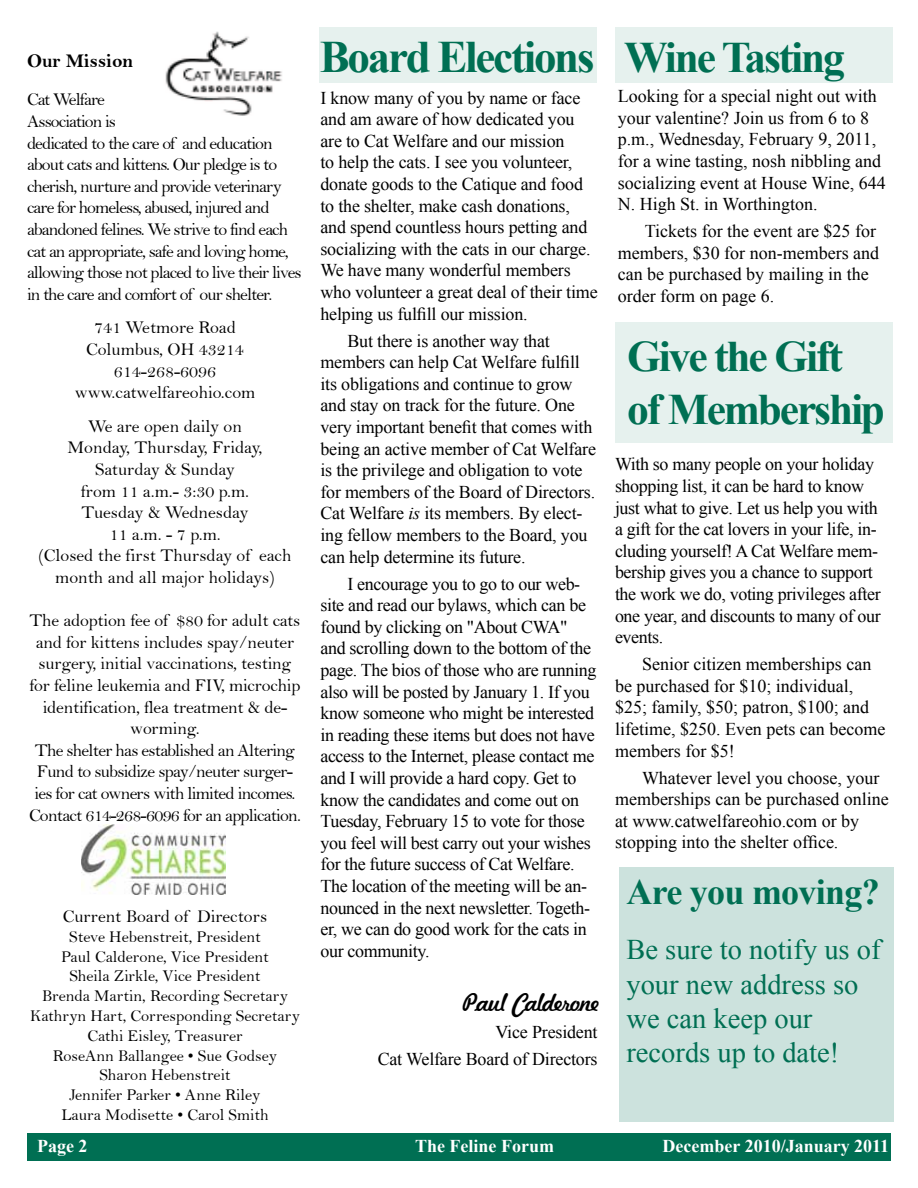
<style>
.page{position:relative;width:918px;height:1188px;background:#fff}
.page>*{position:absolute;margin:0;border:0;box-sizing:border-box;transform-origin:0 0}
.t1{font:700 45px "Times New Roman";letter-spacing:-.05em;color:#006f53}
.t2{font:700 43.5px/52.2px "Times New Roman";letter-spacing:-.05em;color:#006f53}
.t3{font:700 36px "Times New Roman";letter-spacing:-.02em;color:#006f53}
.t4{font:28.5px/34.2px "Times New Roman";color:#006f53}
.t5{font:19.5px "Bell MT Bold";color:#000}
.t6{font:18px/21.6px "Times New Roman";letter-spacing:-.01em;color:#000}
.t7{font:18px/21.6px "Bell";letter-spacing:-.01em;color:#000;text-align:center}
.t8{font:18px/21.6px "Bell";letter-spacing:-.04em;color:#000}
.t9{font:18px/21.6px "Bell";color:#000;text-align:center}
.t10{font:700 18px "Times New Roman";color:#fff}
.t11{font:18px "Kavaler Kursive";letter-spacing:-.01em;color:#000}
.t12{font:16.5px/19.8px "Bell";color:#000;text-align:center}
.s1{font-size:43.5px}
.s2{font-style:italic}
</style>
<div class="page">
<img style="left:81px;top:824px;width:144px;height:70px">
<img style="left:165px;top:31px;width:117px;height:85px">
<div style="left:27px;top:1133px;width:864px;height:28px;background:#006f53"></div>
<div style="left:320px;top:27px;width:277px;height:56px;background:#e6f1ee"></div>
<div style="left:615px;top:27px;width:277px;height:56px;background:#e6f1ee"></div>
<div style="left:615px;top:322px;width:277px;height:121px;background:#e6f1ee"></div>
<div style="left:619px;top:868px;width:275px;height:254px;background:#cce2dd"></div>
<p class="t5" style="left:27px;top:49px;width:108px">Our Mission</p>
<p class="t8" style="left:27px;top:89px;width:276px">Cat Welfare<br>Association is<br>dedicated to the care of and education about cats and kittens. Our pledge is to cherish, nurture and provide veterinary care for homeless, abused, injured and abandoned felines. We strive to find each cat an appropriate, safe and loving home, allowing those not placed to live their lives in the care and comfort of our shelter.</p>
<p class="t9" style="left:75px;top:317px;width:182px">741 Wetmore Road<br>Columbus, OH 43214<br>614-268-6096 www.catwelfareohio.com</p>
<p class="t9" style="left:38px;top:415px;width:255px">We are open daily on<br>Monday, Thursday, Friday,<br>Saturday &amp; Sunday<br>from 11 a.m.- 3:30 p.m.<br>Tuesday &amp; Wednesday<br>11 a.m. - 7 p.m.<br>(Closed the first Thursday of each month and all major holidays)</p>
<p class="t7" style="left:29px;top:610px;width:273px">The adoption fee of $80 for adult cats and for kittens includes spay/neuter surgery, initial vaccinations, testing for feline leukemia and FIV, microchip identification, flea treatment &amp; de&shy;worming.<br>The shelter has established an Altering Fund to subsidize spay/neuter surger&shy;ies for cat owners with limited incomes.<br>Contact 614-268-6096 for an application.</p>
<p class="t9" style="left:63px;top:905px;width:206px">Current Board of Directors</p>
<p class="t12" style="left:30px;top:927px;width:271px">Steve Hebenstreit, President<br>Paul Calderone, Vice President<br>Sheila Zirkle, Vice President<br>Brenda Martin, Recording Secretary<br>Kathryn Hart, Corresponding Secretary<br>Cathi Eisley, Treasurer<br>RoseAnn Ballangee • Sue Godsey<br>Sharon Hebenstreit<br>Jennifer Parker • Anne Riley<br>Laura Modisette • Carol Smith</p>
<h1 class="t1" style="left:320px;top:26px;width:527px">Board Elections <span class="s1">Wine Tasting</span></h1>
<p class="t6" style="left:320px;top:87px;width:279px">I know many of you by name or face and am aware of how dedicated you are to Cat Welfare and our mission<br>to help the cats. I see you volunteer, donate goods to the Catique and food to the shelter, make cash donations, and spend countless hours petting and socializing with the cats in our charge.<br>We have many wonderful members who volunteer a great deal of their time helping us fulfill our mission.</p>
<p class="t6" style="left:320px;top:330px;width:277px;text-indent:27px">But there is another way that members can help Cat Welfare fulfill its obligations and continue to grow and stay on track for the future. One very important benefit that comes with being an active member of Cat Welfare is the privilege and obligation to vote for members of the Board of Directors.<br>Cat Welfare <span class="s2">is</span> its members. By elect&shy;ing fellow members to the Board, you can help determine its future.</p>
<p class="t6" style="left:320px;top:573px;width:277px;text-indent:27px">I encourage you to go to our web&shy;site and read our bylaws, which can be found by clicking on "About CWA" and scrolling down to the bottom of the page. The bios of those who are running also will be posted by January 1. If you know someone who might be interested in reading these items but does not have access to the Internet, please contact me and I will provide a hard copy. Get to know the candidates and come out on Tuesday, February 15 to vote for those you feel will best carry out your wishes for the future success of Cat Welfare.<br>The location of the meeting will be an&shy;nounced in the next newsletter. Togeth&shy;er, we can do good work for the cats in our community.</p>
<p class="t11" style="left:463px;top:991px;width:136px">Paul Calderone</p>
<p class="t6" style="left:378px;top:1018px;width:221px;line-height:27px;text-align:right">Vice President<br>Cat Welfare Board of Directors</p>
<p class="t6" style="left:618px;top:85px;width:269px">Looking for a special night out with your valentine? Join us from 6 to 8 p.m., Wednesday, February 9, 2011, for a wine tasting, nosh nibbling and socializing event at House Wine, 644<br>N. High St. in Worthington.</p>
<p class="t6" style="left:618px;top:220px;width:263px;text-indent:27px">Tickets for the event are $25 for members, $30 for non-members and can be purchased by mailing in the order form on page 6.</p>
<h2 class="t2" style="left:627px;top:330px;width:259px">Give the Gift of Membership</h2>
<p class="t6" style="left:615px;top:453px;width:267px">With so many people on your holiday shopping list, it can be hard to know just what to give. Let us help you with a gift for the cat lovers in your life, in&shy;cluding yourself! A Cat Welfare mem&shy;bership gives you a chance to support the work we do, voting privileges after one year, and discounts to many of our events.</p>
<p class="t6" style="left:615px;top:653px;width:272px;text-indent:27px">Senior citizen memberships can be purchased for $10; individual, $25; family, $50; patron, $100; and lifetime, $250. Even pets can become members for $5!</p>
<p class="t6" style="left:615px;top:767px;width:275px;text-indent:27px">Whatever level you choose, your memberships can be purchased online at www.catwelfareohio.com or by stopping into the shelter office.</p>
<h3 class="t3" style="left:626px;top:867px;width:255px">Are you moving?</h3>
<h3 class="t4" style="left:626px;top:932px;width:256px">Be sure to notify us of your new address so we can keep our records up to date!</h3>
<p class="t10" style="left:37px;top:1133px;width:52px">Page 2</p>
<p class="t10" style="left:415px;top:1133px;width:140px">The Feline Forum</p>
<p class="t10" style="left:663px;top:1133px;width:228px">December 2010/January 2011</p>
</div>
